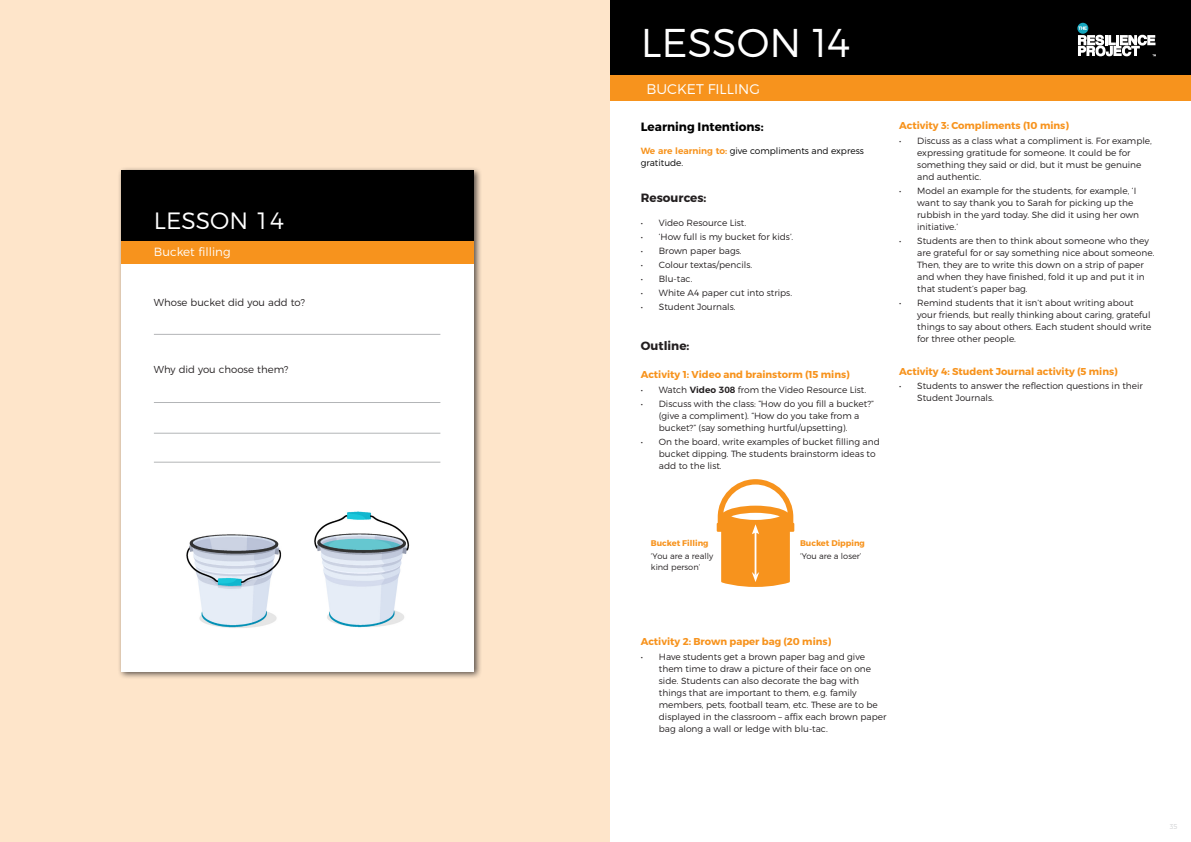
<style>
.page{position:relative;width:1191px;height:842px;background:#fff}
.page>*{position:absolute;margin:0;border:0;box-sizing:border-box;transform-origin:0 0}
.t1{font:300 40.1px "Montserrat";color:#fff}
.t2{font:300 23.6px "Montserrat";color:#fff}
.t3{font:300 14px "Montserrat";color:#fff}
.Subheading{font:700 12px "Montserrat";color:#000}
.Subheading-2{font:700 12px "Montserrat";color:#231f20}
.t4{font:300 11.9px "Montserrat";color:#fff}
.t5{font:300 10.1px "Montserrat";color:#231f20}
.Aqua{font:700 10px "Montserrat";color:#f7931d}
.t6{font:300 9px/12px "Montserrat";color:#231f20}
.Subheading-3{font:300 9px/12px "Montserrat";color:#000}
.Body_Bullet{font:300 8.2px/11px "Montserrat";color:#231f20}
.Body_Bullet-2{font:700 8.2px "Montserrat";color:#f7931d}
.t7{font:300 7px "Montserrat";color:#d1d2d4}
.s1{font-weight:600;color:#f7931d}
.s2{font-weight:600}
</style>
<div class="page">
<div style="left:581px;top:74px;width:610px;height:26px;background:#f7931d"></div>
<div style="left:581px;top:0;width:610px;height:74px;background:#000"></div>
<svg style="left:1077px;top:23px;width:11px;height:11px"></svg>
<svg style="left:1078px;top:27px;width:77px;height:29px"></svg>
<div style="left:0;top:0;width:609px;height:842px;background:#fee5ca"></div>
<div style="left:117px;top:166px;width:365px;height:514px;background:#231f20;opacity:.75"></div>
<div style="left:122px;top:170px;width:352px;height:502px;background:#fff"></div>
<div style="left:122px;top:240px;width:352px;height:24px;background:#f7931d"></div>
<div style="left:122px;top:170px;width:352px;height:70px;background:#000"></div>
<hr style="left:154px;top:334px;width:286px;height:1px;background:#b3b5b7">
<hr style="left:154px;top:402px;width:286px;height:1px;background:#b3b5b7">
<hr style="left:154px;top:433px;width:286px;height:1px;background:#b3b5b7">
<hr style="left:154px;top:462px;width:286px;height:1px;background:#b3b5b7">
<img style="left:314px;top:511px;width:96px;height:117px">
<img style="left:186px;top:534px;width:96px;height:94px">
<svg style="left:716px;top:479px;width:78px;height:108px"></svg>
<p class="t2" style="left:154px;top:203px;width:132px">LESSON 14</p>
<p class="t4" style="left:154px;top:242px;width:78px">Bucket filling</p>
<p class="t5" style="left:154px;top:294px;width:153px">Whose bucket did you add to?</p>
<p class="t5" style="left:154px;top:361px;width:136px">Why did you choose them?</p>
<p class="t1" style="left:641px;top:18px;width:211px">LESSON 14</p>
<p class="t3" style="left:646px;top:80px;width:115px">BUCKET FILLING</p>
<p class="Subheading" style="left:641px;top:119px;width:124px">Learning Intentions:</p>
<p class="Subheading-3" style="left:641px;top:145px;width:224px"><span class="s1">We are learning to:</span> give compliments and express gratitude.</p>
<p class="Subheading-2" style="left:641px;top:191px;width:67px">Resources:</p>
<p class="t6" style="left:641px;top:216px;width:107px">• Video Resource List.</p>
<p class="t6" style="left:641px;top:230px;width:154px">• ‘How full is my bucket for kids’.</p>
<p class="t6" style="left:641px;top:244px;width:102px">• Brown paper bags.</p>
<p class="t6" style="left:641px;top:258px;width:113px">• Colour textas/pencils.</p>
<p class="t6" style="left:641px;top:272px;width:53px">• Blu-tac.</p>
<p class="t6" style="left:641px;top:286px;width:153px">• White A4 paper cut into strips.</p>
<p class="t6" style="left:641px;top:300px;width:96px">• Student Journals.</p>
<p class="Subheading-2" style="left:641px;top:338px;width:50px">Outline:</p>
<p class="Aqua" style="left:641px;top:369px;width:210px">Activity 1: Video and brainstorm (15 mins)</p>
<p class="t6" style="left:641px;top:384px;width:227px">• Watch <span class="s2">Video 308</span> from the Video Resource List.</p>
<p class="t6" style="left:659px;top:398px;width:216px;text-indent:-18px">• Discuss with the class: “How do you fill a bucket?” (give a compliment). “How do you take from a bucket?” (say something hurtful/upsetting).</p>
<p class="t6" style="left:659px;top:436px;width:222px;text-indent:-18px">• On the board, write examples of bucket filling and bucket dipping. The students brainstorm ideas to add to the list.</p>
<p class="Aqua" style="left:899px;top:119px;width:171px">Activity 3: Compliments (10 mins)</p>
<p class="t6" style="left:917px;top:134px;width:236px;text-indent:-18px">• Discuss as a class what a compliment is. For example, expressing gratitude for someone. It could be for something they said or did, but it must be genuine and authentic.</p>
<p class="t6" style="left:917px;top:184px;width:223px;text-indent:-18px">• Model an example for the students, for example, ‘I want to say thank you to Sarah for picking up the rubbish in the yard today. She did it using her own initiative.’</p>
<p class="t6" style="left:917px;top:234px;width:239px;text-indent:-18px">• Students are then to think about someone who they are grateful for or say something nice about someone.<br>Then, they are to write this down on a strip of paper and when they have finished, fold it up and put it in that student’s paper bag.</p>
<p class="t6" style="left:917px;top:296px;width:236px;text-indent:-18px">• Remind students that it isn’t about writing about your friends, but really thinking about caring, grateful things to say about others. Each student should write for three other people.</p>
<p class="Aqua" style="left:899px;top:365px;width:220px">Activity 4: Student Journal activity (5 mins)</p>
<p class="t6" style="left:917px;top:380px;width:227px;text-indent:-18px">• Students to answer the reflection questions in their<br>Student Journals.</p>
<p class="Body_Bullet-2" style="left:651px;top:538px;width:59px">Bucket Filling</p>
<p class="Body_Bullet" style="left:651px;top:550px;width:64px">‘You are a really kind person’</p>
<p class="Body_Bullet-2" style="left:800px;top:538px;width:66px">Bucket Dipping</p>
<p class="Body_Bullet" style="left:800px;top:550px;width:63px">‘You are a loser’</p>
<p class="Aqua" style="left:641px;top:636px;width:192px">Activity 2: Brown paper bag (20 mins)</p>
<p class="t6" style="left:659px;top:651px;width:229px;text-indent:-18px">• Have students get a brown paper bag and give them time to draw a picture of their face on one side. Students can also decorate the bag with things that are important to them, e.g. family members, pets, football team, etc. These are to be displayed in the classroom – affix each brown paper bag along a wall or ledge with blu-tac.</p>
<p class="t7" style="left:1169px;top:822px;width:9px">35</p>
</div>
